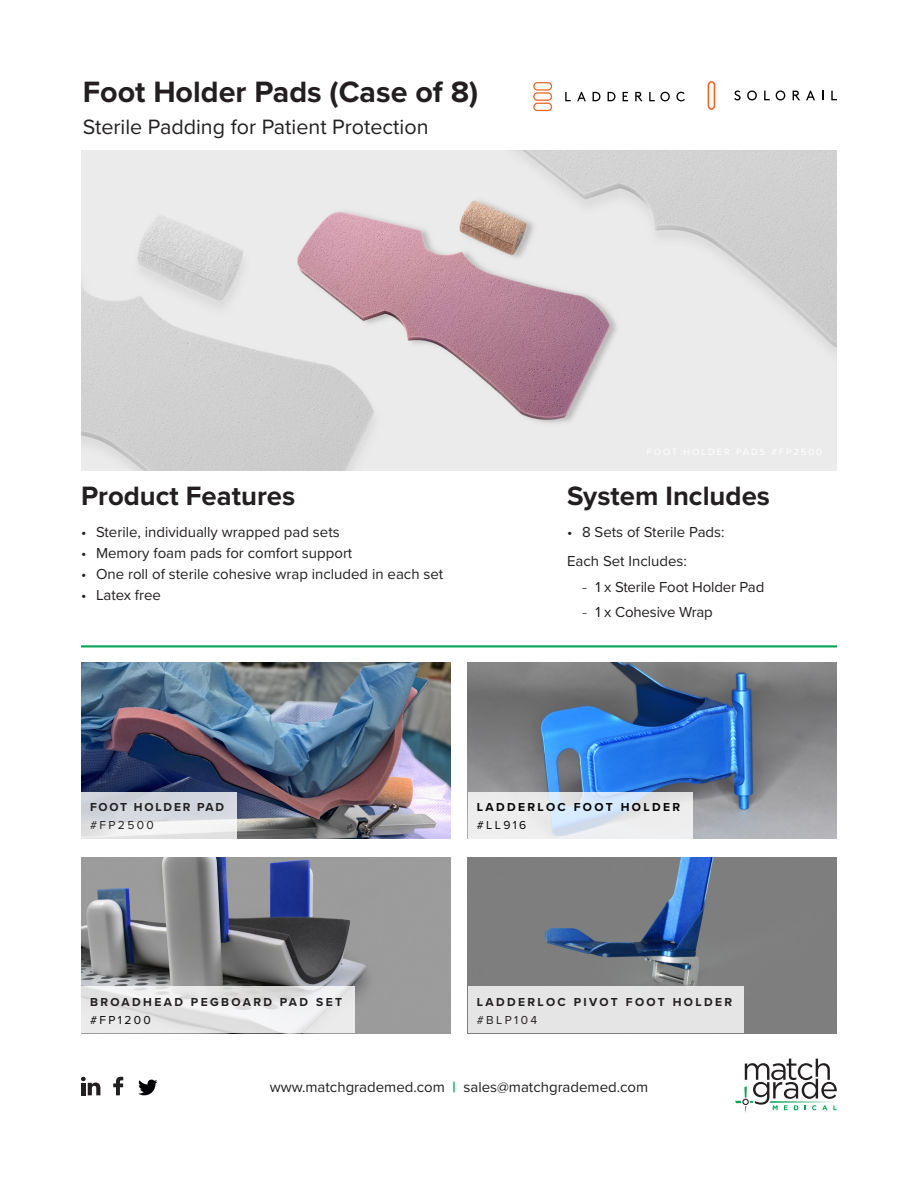
<style>
.page{position:relative;width:918px;height:1188px;background:#fff}
.page>*{position:absolute;margin:0;border:0;box-sizing:border-box;transform-origin:0 0}
.t1{font:700 30.45px "Proxima Nova";color:#231f20}
.t2{font:700 27.45px "Proxima Nova";color:#231f20}
.t3{font:21.45px "Proxima Nova";color:#231f20}
.t4{font:15px "Proxima Nova";color:#231f20}
.t5{font:700 12px "Proxima Nova";letter-spacing:.2em;color:#231f20}
.t6{font:700 12px "Proxima Nova";letter-spacing:.2em;color:#040503}
.t7{font:12px "Proxima Nova";letter-spacing:.2em;color:#231f20}
.t8{font:700 12px "Proxima Nova";letter-spacing:.15em;color:#231f20}
.t9{font:12px "Proxima Nova";letter-spacing:.2em;color:#040503}
.s1{font-family:"Europa";font-weight:300}
.s2{font-weight:700;color:#00a651}
</style>
<div class="page">
<svg style="left:533px;top:82px;width:19px;height:29px"></svg>
<svg style="left:565px;top:92px;width:6px;height:9px"></svg>
<svg style="left:577px;top:92px;width:9px;height:9px"></svg>
<svg style="left:593px;top:92px;width:8px;height:9px"></svg>
<svg style="left:608px;top:92px;width:8px;height:9px"></svg>
<svg style="left:623px;top:92px;width:5px;height:9px"></svg>
<svg style="left:635px;top:92px;width:8px;height:9px"></svg>
<svg style="left:649px;top:92px;width:21px;height:9px"></svg>
<svg style="left:676px;top:92px;width:9px;height:9px"></svg>
<svg style="left:735px;top:1059px;width:102px;height:54px"></svg>
<svg style="left:113px;top:1077px;width:10px;height:18px"></svg>
<svg style="left:138px;top:1080px;width:19px;height:15px"></svg>
<svg style="left:81px;top:1077px;width:19px;height:18px"></svg>
<img style="left:81px;top:151px;width:756px;height:319px">
<img style="left:468px;top:858px;width:369px;height:175px">
<img style="left:81px;top:858px;width:369px;height:175px">
<img style="left:468px;top:663px;width:369px;height:175px">
<img style="left:81px;top:663px;width:369px;height:175px">
<hr style="left:81px;top:645px;width:756px;height:2px;background:#05a354">
<svg style="left:707px;top:81px;width:9px;height:29px"></svg>
<svg style="left:734px;top:90px;width:7px;height:10px"></svg>
<svg style="left:747px;top:90px;width:10px;height:10px"></svg>
<svg style="left:764px;top:91px;width:6px;height:9px"></svg>
<svg style="left:776px;top:90px;width:9px;height:10px"></svg>
<svg style="left:793px;top:91px;width:7px;height:9px"></svg>
<svg style="left:806px;top:91px;width:9px;height:9px"></svg>
<svg style="left:831px;top:91px;width:6px;height:9px"></svg>
<svg style="left:81px;top:792px;width:155px;height:46px;fill:#d5d8df"></svg>
<svg style="left:81px;top:987px;width:273px;height:46px"></svg>
<svg style="left:468px;top:792px;width:224px;height:46px;background:#e5e9ee"></svg>
<div style="left:468px;top:987px;width:275px;height:46px;background:#e5e5e5"></div>
<p class="t1" style="left:83px;top:69px;width:397px">Foot Holder Pads (Case of 8)</p>
<p class="t3" style="left:83px;top:111px;width:347px">Sterile Padding for Patient Protection</p>
<p class="t2" style="left:81px;top:476px;width:216px">Product Features</p>
<p class="t2" style="left:567px;top:476px;width:205px">System Includes</p>
<p class="t4" style="left:81px;top:521px;width:260px">• Sterile, individually wrapped pad sets</p>
<p class="t4" style="left:81px;top:542px;width:273px">• Memory foam pads for comfort support</p>
<p class="t4" style="left:81px;top:563px;width:364px">• One roll of sterile cohesive wrap included in each set</p>
<p class="t4" style="left:81px;top:584px;width:81px">• Latex free</p>
<p class="t4" style="left:567px;top:521px;width:159px">• 8 Sets of Sterile Pads:</p>
<p class="t4" style="left:567px;top:550px;width:121px">Each Set Includes:</p>
<p class="t4" style="left:582px;top:576px;width:184px"><span class="s1">-</span> 1 x Sterile Foot Holder Pad</p>
<p class="t4" style="left:582px;top:601px;width:132px"><span class="s1">-</span> 1 x Cohesive Wrap</p>
<p class="t8" style="left:90px;top:798px;width:136px">FOOT HOLDER PAD</p>
<p class="t7" style="left:90px;top:816px;width:65px">#FP2500</p>
<p class="t5" style="left:90px;top:993px;width:254px">BROADHEAD PEGBOARD PAD SET</p>
<p class="t9" style="left:90px;top:1011px;width:62px">#FP1200</p>
<p class="t6" style="left:477px;top:798px;width:205px">LADDERLOC FOOT HOLDER</p>
<p class="t9" style="left:477px;top:816px;width:51px">#LL916</p>
<p class="t5" style="left:477px;top:993px;width:257px">LADDERLOC PIVOT FOOT HOLDER</p>
<p class="t7" style="left:477px;top:1011px;width:62px">#BLP104</p>
<p class="t4" style="left:270px;top:1076px;width:380px">www.matchgrademed.com <span class="s2">|</span> sales@matchgrademed.com</p>
</div>
